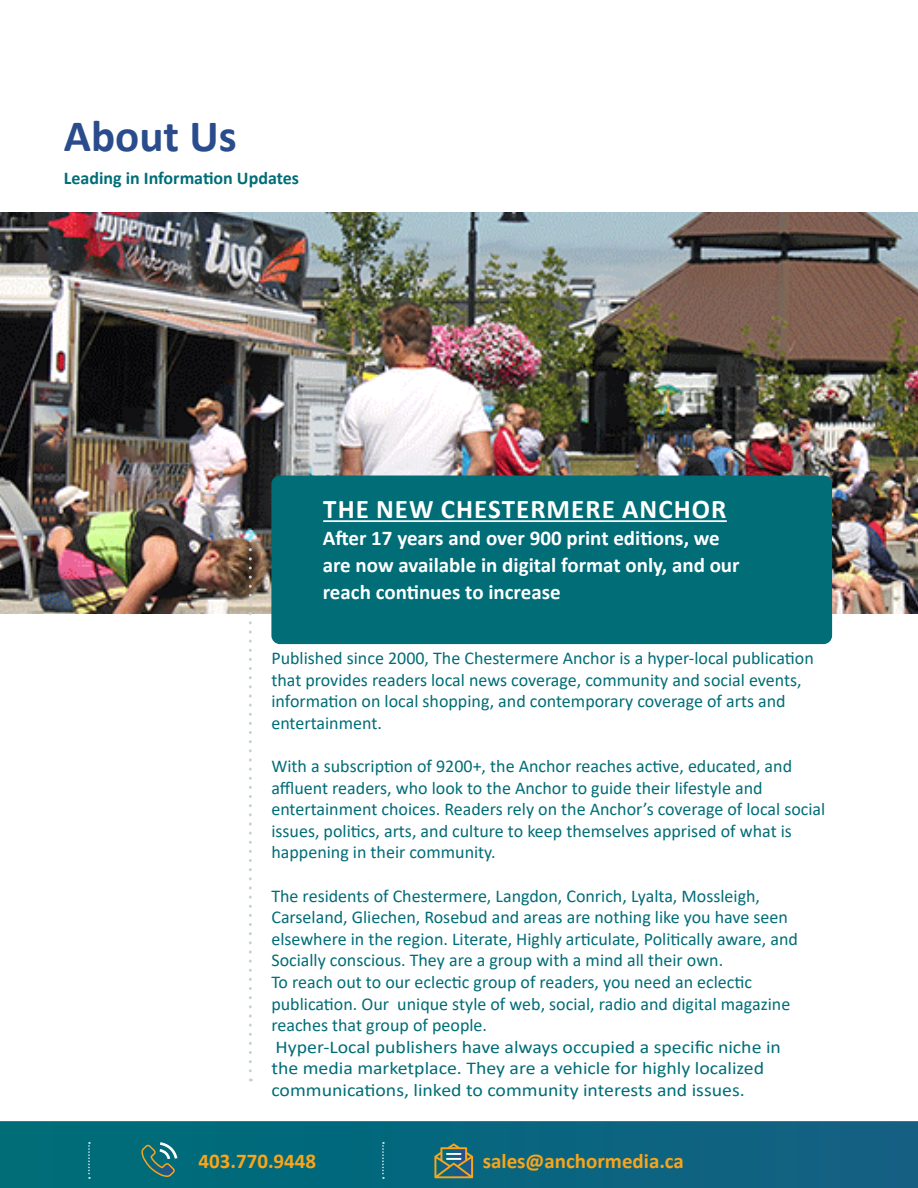
<style>
.page{position:relative;width:918px;height:1188px;background:#fff}
.page>*{position:absolute;margin:0;border:0;box-sizing:border-box;transform-origin:0 0}
.Sub_title_2{font:700 45px "Calibri";color:#2a4c8d}
.Sub_title_4_-_white{font:700 27px "Calibri";letter-spacing:.04em;color:#fff}
.Sub_title_4_-_white-2{font:700 21px/27px "Calibri";color:#fff}
.t1{font:700 21px "Calibri";color:#f9a51b}
.Body_Text{font:18px/21.6px "Calibri";color:#006d77}
.Body_Text-2{font:18px/21.6px "Calibri";color:#006d77;scale:1.1 1}
.Sub_title_4{font:700 18px "Calibri";color:#006d77}
</style>
<div class="page">
<svg style="left:0;top:1121px;width:918px;height:67px;background:#08667d"></svg>
<svg style="left:434px;top:1143px;width:39px;height:35px"></svg>
<svg style="left:142px;top:1142px;width:35px;height:35px"></svg>
<svg style="left:382px;top:1142px;width:2px;height:37px"></svg>
<svg style="left:88px;top:1142px;width:2px;height:37px"></svg>
<img style="left:0;top:213px;width:918px;height:401px">
<svg style="left:249px;top:540px;width:3px;height:541px"></svg>
<div style="left:271px;top:476px;width:561px;height:168px;background:#006d77;border-radius:9px"></div>
<hr style="left:323px;top:520px;width:404px;height:2px;background:#fff">
<p class="Sub_title_2" style="left:64px;top:104px;width:174px">About Us</p>
<p class="Sub_title_4" style="left:64px;top:165px;width:237px">Leading in Information Updates</p>
<p class="Sub_title_4_-_white" style="left:323px;top:490px;width:405px">THE NEW CHESTERMERE ANCHOR</p>
<p class="Sub_title_4_-_white-2" style="left:323px;top:524px;width:419px">After 17 years and over 900 print editions, we are now available in digital format only, and our reach continues to increase</p>
<p class="Body_Text" style="left:271px;top:647px;width:544px">Published since 2000, The Chestermere Anchor is a hyper-local publication that provides readers local news coverage, community and social events, information on local shopping, and contemporary coverage of arts and entertainment.</p>
<p class="Body_Text" style="left:271px;top:755px;width:555px">With a subscription of 9200+, the Anchor reaches active, educated, and affluent readers, who look to the Anchor to guide their lifestyle and entertainment choices. Readers rely on the Anchor’s coverage of local social issues, politics, arts, and culture to keep themselves apprised of what is happening in their community.</p>
<p class="Body_Text" style="left:271px;top:884px;width:528px">The residents of Chestermere, Langdon, Conrich, Lyalta, Mossleigh, Carseland, Gliechen, Rosebud and areas are nothing like you have seen elsewhere in the region. Literate, Highly articulate, Politically aware, and Socially conscious. They are a group with a mind all their own.</p>
<p class="Body_Text" style="left:271px;top:971px;width:520px">To reach out to our eclectic group of readers, you need an eclectic publication. Our unique style of web, social, radio and digital magazine reaches that group of people.</p>
<p class="Body_Text-2" style="left:271px;top:1036px;width:465px">Hyper-Local publishers have always occupied a specific niche in the media marketplace. They are a vehicle for highly localized communications, linked to community interests and issues.</p>
<p class="t1" style="left:199px;top:1146px;width:119px">403.770.9448</p>
<p class="t1" style="left:483px;top:1146px;width:203px">sales@anchormedia.ca</p>
</div>
